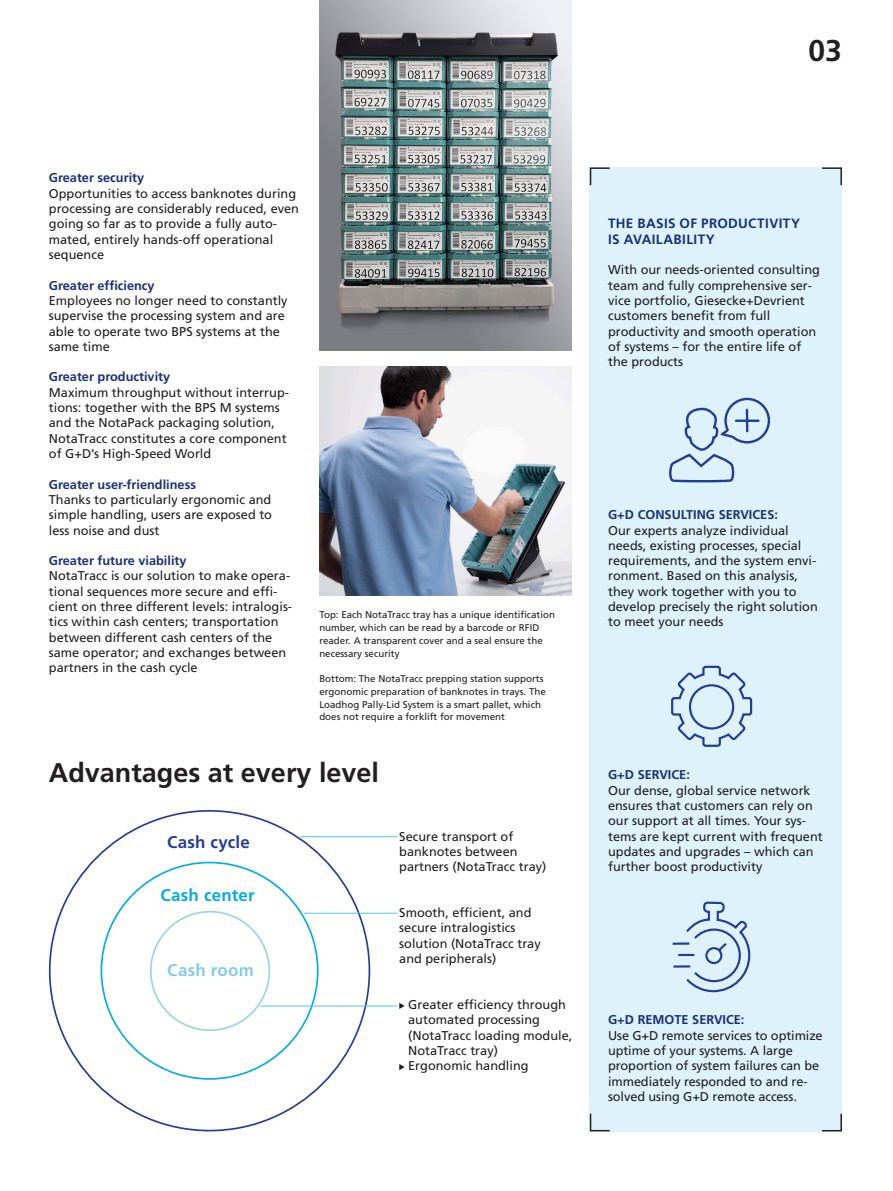
<style>
.page{position:relative;width:893px;height:1191px;background:#fff}
.page>*{position:absolute;margin:0;border:0;box-sizing:border-box;transform-origin:0 0}
.t1{font:700 30px "Frutiger LT Pro";color:#231f20}
.t2{font:700 27px "Frutiger LT Pro";color:#231f20}
.t3{font:700 16.95px "Frutiger LT Pro";letter-spacing:.01em;color:#03ade5}
.t4{font:700 16.95px "Frutiger LT Pro";letter-spacing:.01em;color:#233e98}
.t5{font:700 16.95px "Frutiger LT Pro";letter-spacing:.01em;color:#83caef}
.t6{font:700 13.5px/15.3px "Frutiger LT Pro";letter-spacing:.025em;color:#19317c}
.t7{font:12.75px/15.3px "Frutiger LT Pro";color:#231f20}
.t8{font:700 12.75px "Frutiger LT Pro";color:#19317c}
.t9{font:9.75px/12.8px "Frutiger LT Pro";color:#231f20}
.s1{color:#fff}
</style>
<div class="page">
<img style="left:319px;top:0;width:252px;height:351px">
<img style="left:319px;top:366px;width:252px;height:230px">
<div style="left:590px;top:167px;width:252px;height:964px;background:#ddf2fa"></div>
<svg style="left:822px;top:167px;width:20px;height:19px"></svg>
<svg style="left:821px;top:1113px;width:21px;height:19px"></svg>
<svg style="left:589px;top:167px;width:21px;height:20px"></svg>
<svg style="left:589px;top:1112px;width:22px;height:20px"></svg>
<div style="left:150px;top:911px;width:120px;height:120px;border:2px solid #99d2f2;border-radius:50%"></div>
<svg style="left:399px;top:1002px;width:6px;height:7px"></svg>
<svg style="left:399px;top:1064px;width:6px;height:6px"></svg>
<hr style="left:300px;top:836px;width:98px;height:1px;background:#4dc8ee">
<hr style="left:304px;top:912px;width:94px;height:1px;background:#4dc8ee">
<hr style="left:260px;top:1005px;width:138px;height:1px;background:#4dc8ee">
<svg style="left:673px;top:901px;width:77px;height:91px"></svg>
<svg style="left:671px;top:666px;width:81px;height:81px"></svg>
<svg style="left:669px;top:398px;width:101px;height:84px"></svg>
<hr style="left:746px;top:410px;width:2px;height:21px;background:#233e98">
<hr style="left:736px;top:419px;width:22px;height:3px;background:#233e98">
<h1 class="t1" style="left:809px;top:32px;width:35px">03</h1>
<p class="t8" style="left:49px;top:170px;width:97px">Greater security</p>
<p class="t7" style="left:49px;top:186px;width:252px">Opportunities to access banknotes during processing are considerably reduced, even going so far as to provide a fully auto&shy;mated, entirely hands-off operational sequence</p>
<p class="t8" style="left:49px;top:277px;width:107px">Greater efficiency</p>
<p class="t7" style="left:49px;top:293px;width:240px">Employees no longer need to constantly supervise the processing system and are able to operate two BPS systems at the same time</p>
<p class="t8" style="left:49px;top:369px;width:123px">Greater productivity</p>
<p class="t7" style="left:49px;top:385px;width:242px">Maximum throughput without interrup&shy;tions: together with the BPS M systems and the NotaPack packaging solution, NotaTracc constitutes a core component of G+D’s High-Speed World</p>
<p class="t8" style="left:49px;top:476px;width:149px">Greater user-friendliness</p>
<p class="t7" style="left:49px;top:492px;width:225px;text-align:justify">Thanks to particularly ergonomic and simple handling, users are exposed to less noise and dust</p>
<p class="t8" style="left:49px;top:553px;width:139px">Greater future viability</p>
<p class="t7" style="left:49px;top:568px;width:245px">NotaTracc is our solution to make opera&shy;tional sequences more secure and effi&shy;cient on three different levels: intralogis&shy;tics within cash centers; transportation between different cash centers of the same operator; and exchanges between partners in the cash cycle</p>
<p class="t9" style="left:319px;top:608px;width:237px">Top: Each NotaTracc tray has a unique identification number, which can be read by a barcode or RFID reader. A transparent cover and a seal ensure the necessary security</p>
<p class="t9" style="left:319px;top:672px;width:228px">Bottom: The NotaTracc prepping station supports ergonomic preparation of banknotes in trays. The Loadhog Pally-Lid System is a smart pallet, which does not require a forklift for movement</p>
<h2 class="t2" style="left:49px;top:756px;width:332px">Advantages at every level</h2>
<h3 class="t4" style="left:167px;top:831px;width:84px">Cash cycle</h3>
<h3 class="t3" style="left:161px;top:884px;width:102px">Cash center<span class="s1">r</span></h3>
<h3 class="t5" style="left:167px;top:960px;width:95px">Cash room<span class="s1">r</span></h3>
<p class="t7" style="left:399px;top:828px;width:149px">Secure transport of banknotes between partners (NotaTracc tray)</p>
<p class="t7" style="left:399px;top:905px;width:143px">Smooth, efficient, and secure intralogistics solution (NotaTracc tray and peripherals)</p>
<p class="t7" style="left:408px;top:997px;width:166px">Greater efficiency through automated processing (NotaTracc loading module,<br>NotaTracc tray)<br>Ergonomic handling</p>
<p class="t6" style="left:608px;top:216px;width:194px">THE BASIS OF PRODUCTIVITY<br>IS AVAILABILITY</p>
<p class="t7" style="left:608px;top:262px;width:213px">With our needs-oriented consulting team and fully comprehensive ser&shy;vice portfolio, Giesecke+Devrient customers benefit from full productivity and smooth operation of systems – for the entire life of the products</p>
<p class="t8" style="left:608px;top:507px;width:171px">G+D CONSULTING SERVICES:</p>
<p class="t7" style="left:608px;top:522px;width:211px">Our experts analyze individual needs, existing processes, special requirements, and the system envi&shy;ronment. Based on this analysis, they work together with you to develop precisely the right solution to meet your needs</p>
<p class="t8" style="left:608px;top:767px;width:83px">G+D SERVICE:</p>
<p class="t7" style="left:608px;top:782px;width:216px">Our dense, global service network ensures that customers can rely on our support at all times. Your sys&shy;tems are kept current with frequent updates and upgrades – which can further boost productivity</p>
<p class="t8" style="left:608px;top:1012px;width:138px">G+D REMOTE SERVICE:</p>
<p class="t7" style="left:608px;top:1027px;width:216px">Use G+D remote services to optimize uptime of your systems. A large proportion of system failures can be immediately responded to and re&shy;solved using G+D remote access.</p>
</div>
